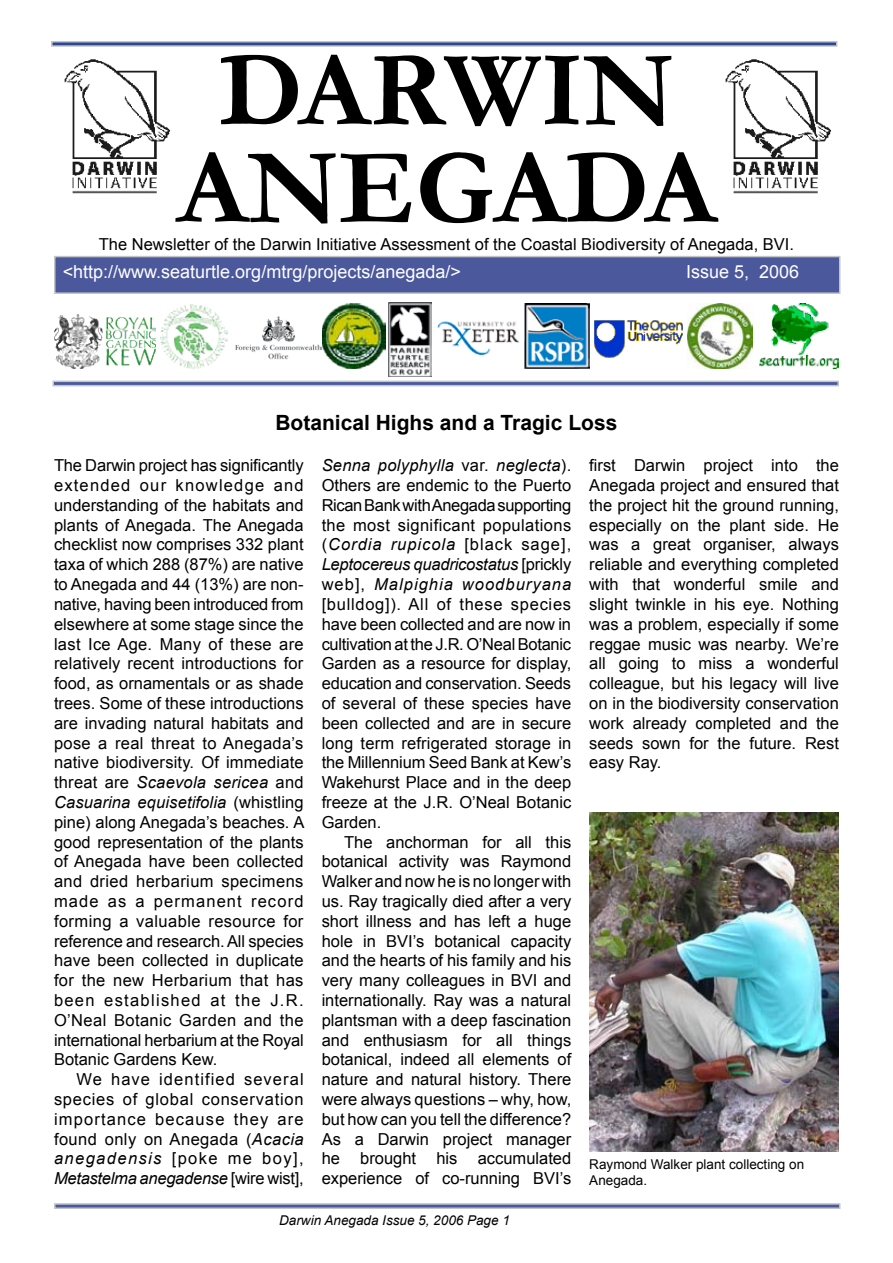
<style>
.page{position:relative;width:893px;height:1263px;background:#fff}
.page>*{position:absolute;margin:0;border:0;box-sizing:border-box;transform-origin:0 0}
.t1{font:700 108px "Garamond";color:#000}
.t2{font:700 21px "Arial";color:#000}
.t3{font:18px "Arial";color:#fff}
.t4{font:16.5px/19.8px "Arial";color:#000;text-align:justify}
.t5{font:13.5px/16.2px "Arial";color:#000}
.t6{font:italic 13.5px "Arial";color:#000}
.s1{font-style:italic}
</style>
<div class="page">
<img style="left:160px;top:304px;width:68px;height:65px">
<img style="left:322px;top:303px;width:64px;height:66px">
<img style="left:524px;top:303px;width:65px;height:66px">
<img style="left:389px;top:303px;width:43px;height:73px">
<img style="left:54px;top:315px;width:101px;height:54px">
<img style="left:759px;top:304px;width:80px;height:65px">
<div style="left:55px;top:257px;width:785px;height:36px;background:#4b589c"></div>
<div style="left:54px;top:256px;width:786px;height:38px;border:2px solid #c2c4c6"></div>
<div style="left:52px;top:381px;width:787px;height:5px;border:2px solid #c2c4c6"></div>
<div style="left:51px;top:41px;width:786px;height:6px;border:2px solid #c2c4c6"></div>
<img style="left:687px;top:303px;width:65px;height:65px">
<img style="left:589px;top:316px;width:94px;height:44px">
<div style="left:54px;top:1203px;width:786px;height:6px;border:2px solid #c2c4c6"></div>
<img style="left:64px;top:59px;width:106px;height:135px">
<img style="left:235px;top:316px;width:87px;height:44px">
<img style="left:725px;top:59px;width:106px;height:135px">
<img style="left:437px;top:321px;width:82px;height:34px">
<img style="left:590px;top:812px;width:249px;height:340px">
<h1 class="t1" style="left:218px;top:17px;width:458px">DARWIN</h1>
<h1 class="t1" style="left:177px;top:115px;width:541px">ANEGADA</h1>
<p class="t4" style="left:99px;top:235px;width:697px">The Newsletter of the Darwin Initiative Assessment of the Coastal Biodiversity of Anegada, BVI.</p>
<p class="t3" style="left:63px;top:260px;width:400px">&lt;http://www.seaturtle.org/mtrg/projects/anegada/&gt;</p>
<p class="t3" style="left:686px;top:260px;width:115px">Issue 5, 2006</p>
<p class="t2" style="left:275px;top:409px;width:343px">Botanical Highs and a Tragic Loss</p>
<p class="t4" style="left:54px;top:456px;width:252px">The Darwin project has significantly extended our knowledge and understanding of the habitats and plants of Anegada. The Anegada checklist now comprises 332 plant taxa of which 288 (87%) are native to Anegada and 44 (13%) are non&shy;native, having been introduced from elsewhere at some stage since the last Ice Age. Many of these are relatively recent introductions for food, as ornamentals or as shade trees. Some of these introductions are invading natural habitats and pose a real threat to Anegada’s native biodiversity. Of immediate threat are <span class="s1">Scaevola sericea</span> and <span class="s1">Casuarina equisetifolia</span> (whistling pine) along Anegada’s beaches. A good representation of the plants of Anegada have been collected and dried herbarium specimens made as a permanent record forming a valuable resource for reference and research. All species have been collected in duplicate for the new Herbarium that has been established at the J.R.<br>O’Neal Botanic Garden and the international herbarium at the Royal Botanic Gardens Kew.</p>
<p class="t4" style="left:54px;top:1070px;width:251px;text-indent:23px">We have identified several species of global conservation importance because they are found only on Anegada (<span class="s1">Acacia anegadensis</span> [poke me boy], <span class="s1">Metastelma anegadense</span> [wire wist],</p>
<p class="t4" style="left:322px;top:456px;width:251px"><span class="s1">Senna polyphylla</span> var. <span class="s1">neglecta</span>).<br>Others are endemic to the Puerto Rican Bank with Anegada supporting the most significant populations (<span class="s1">Cordia rupicola</span> [black sage], <span class="s1">Leptocereus quadricostatus</span> [prickly web], <span class="s1">Malpighia woodburyana </span>[bulldog]). All of these species have been collected and are now in cultivation at the J.R. O’Neal Botanic Garden as a resource for display, education and conservation. Seeds of several of these species have been collected and are in secure long term refrigerated storage in the Millennium Seed Bank at Kew’s Wakehurst Place and in the deep freeze at the J.R. O’Neal Botanic Garden.</p>
<p class="t4" style="left:322px;top:832px;width:251px;text-indent:23px">The anchorman for all this botanical activity was Raymond Walker and now he is no longer with us. Ray tragically died after a very short illness and has left a huge hole in BVI’s botanical capacity and the hearts of his family and his very many colleagues in BVI and internationally. Ray was a natural plantsman with a deep fascination and enthusiasm for all things botanical, indeed all elements of nature and natural history. There were always questions – why, how, but how can you tell the difference?<br>As a Darwin project manager he brought his accumulated experience of co-running BVI’s</p>
<p class="t6" style="left:279px;top:1211px;width:221px">Darwin Anegada Issue 5, 2006 Page</p>
<p class="t4" style="left:589px;top:456px;width:251px">first Darwin project into the Anegada project and ensured that the project hit the ground running, especially on the plant side. He was a great organiser, always reliable and everything completed with that wonderful smile and slight twinkle in his eye. Nothing was a problem, especially if some reggae music was nearby. We’re all going to miss a wonderful colleague, but his legacy will live on in the biodiversity conservation work already completed and the seeds sown for the future. Rest easy Ray.</p>
<p class="t5" style="left:589px;top:1156px;width:216px">Raymond Walker plant collecting on<br>Anegada.</p>
</div>
